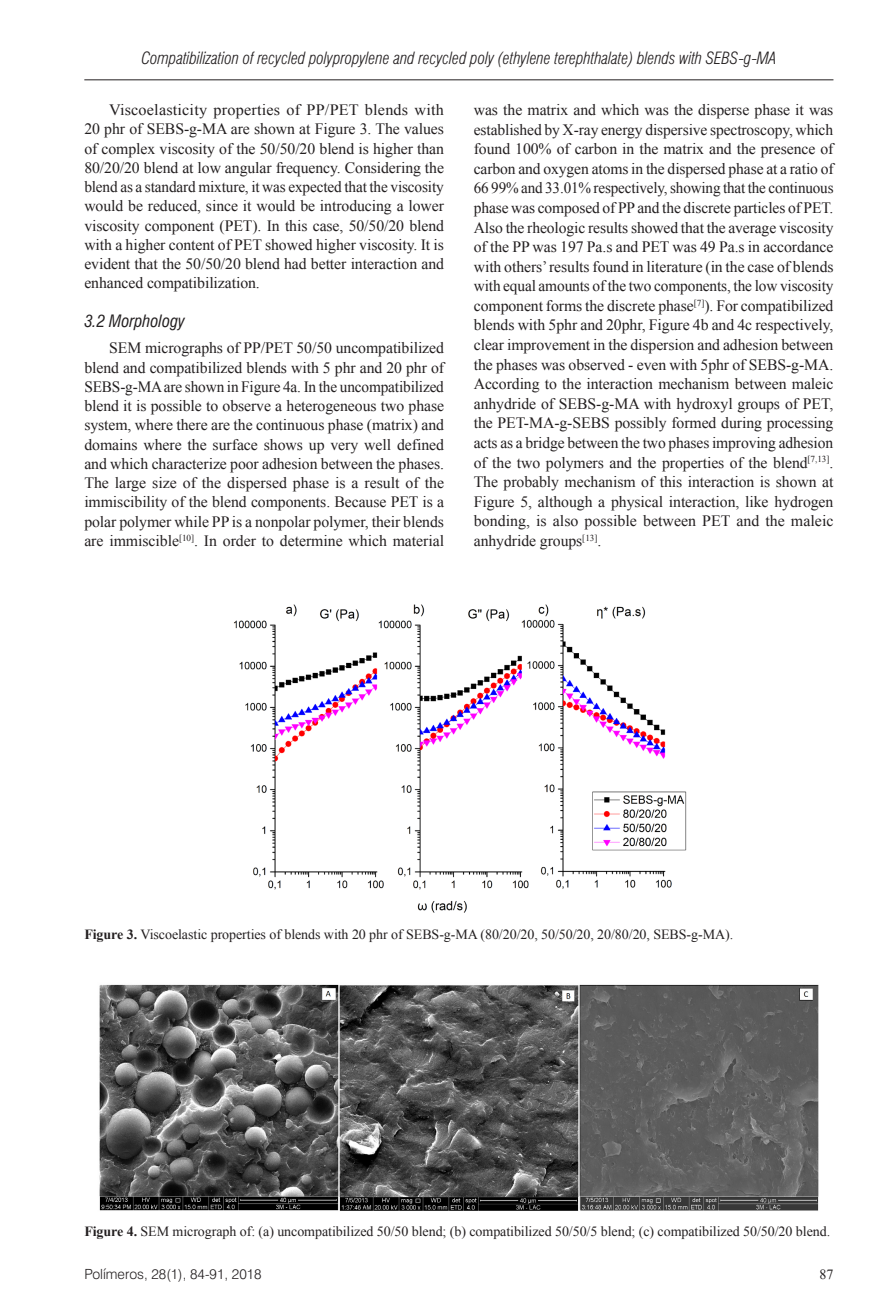
<style>
.page{position:relative;width:893px;height:1315px;background:#fff}
.page>*{position:absolute;margin:0;border:0;box-sizing:border-box;transform-origin:0 0}
.t1{font:italic 300 condensed 16.62px "Swiss 721 BT";letter-spacing:-.01em;color:#231f20}
.Heading2{font:italic condensed 16.62px "Swiss 721 BT";color:#231f20}
.Paragraph{font:15.75px/19.6px "Times New Roman";letter-spacing:-.005em;color:#231f20;text-align:justify}
.FigureCaption{font:14px "Times New Roman";letter-spacing:-.005em;color:#231f20}
.t2{font:300 14px "Swiss 721 BT";color:#231f20}
.s1{font-weight:700}
</style>
<div class="page">
<hr style="left:84px;top:79px;width:749px;height:1px;background:#231f20">
<img style="left:233px;top:604px;width:454px;height:309px">
<img style="left:99px;top:984px;width:720px;height:227px">
<p class="t1" style="left:141px;top:48px;width:637px">Compatibilization of recycled polypropylene and recycled poly (ethylene terephthalate) blends with SEBS-g-MA</p>
<p class="Paragraph" style="left:84px;top:100px;width:361px;text-indent:25px">Viscoelasticity properties of PP/PET blends with 20 phr of SEBS-g-MA are shown at Figure 3. The values of complex viscosity of the 50/50/20 blend is higher than 80/20/20 blend at low angular frequency. Considering the blend as a standard mixture, it was expected that the viscosity would be reduced, since it would be introducing a lower viscosity component (PET). In this case, 50/50/20 blend with a higher content of PET showed higher viscosity. It is evident that the 50/50/20 blend had better interaction and enhanced compatibilization.</p>
<p class="Heading2" style="left:84px;top:310px;width:102px">3.2 Morphology</p>
<p class="Paragraph" style="left:84px;top:338px;width:361px;text-indent:25px">SEM micrographs of PP/PET 50/50 uncompatibilized blend and compatibilized blends with 5 phr and 20 phr of SEBS-g-MA are shown in Figure 4a. In the uncompatibilized blend it is possible to observe a heterogeneous two phase system, where there are the continuous phase (matrix) and domains where the surface shows up very well defined and which characterize poor adhesion between the phases.<br>The large size of the dispersed phase is a result of the immiscibility of the blend components. Because PET is a polar polymer while PP is a nonpolar polymer, their blends are immiscible<sup>[10]</sup>. In order to determine which material</p>
<p class="Paragraph" style="left:474px;top:100px;width:361px">was the matrix and which was the disperse phase it was established by X-ray energy dispersive spectroscopy, which found 100% of carbon in the matrix and the presence of carbon and oxygen atoms in the dispersed phase at a ratio of 66 99% and 33.01% respectively, showing that the continuous phase was composed of PP and the discrete particles of PET.<br>Also the rheologic results showed that the average viscosity of the PP was 197 Pa.s and PET was 49 Pa.s in accordance with others’ results found in literature (in the case of blends with equal amounts of the two components, the low viscosity component forms the discrete phase<sup>[7]</sup>). For compatibilized blends with 5phr and 20phr, Figure 4b and 4c respectively, clear improvement in the dispersion and adhesion between the phases was observed - even with 5phr of SEBS-g-MA.<br>According to the interaction mechanism between maleic anhydride of SEBS-g-MA with hydroxyl groups of PET, the PET-MA-g-SEBS possibly formed during processing acts as a bridge between the two phases improving adhesion of the two polymers and the properties of the blend<sup>[7,13]</sup>.<br>The probably mechanism of this interaction is shown at Figure 5, although a physical interaction, like hydrogen bonding, is also possible between PET and the maleic anhydride groups<sup>[13]</sup>.</p>
<p class="FigureCaption" style="left:84px;top:925px;width:650px"><span class="s1">Figure 3.</span> Viscoelastic properties of blends with 20 phr of SEBS-g-MA (80/20/20, 50/50/20, 20/80/20, SEBS-g-MA).</p>
<p class="FigureCaption" style="left:84px;top:1221px;width:747px"><span class="s1">Figure 4.</span> SEM micrograph of: (a) uncompatibilized 50/50 blend; (b) compatibilized 50/50/5 blend; (c) compatibilized 50/50/20 blend.</p>
<p class="t2" style="left:84px;top:1265px;width:179px">Polímeros, 28(1), 84-91, 2018</p>
</div>
